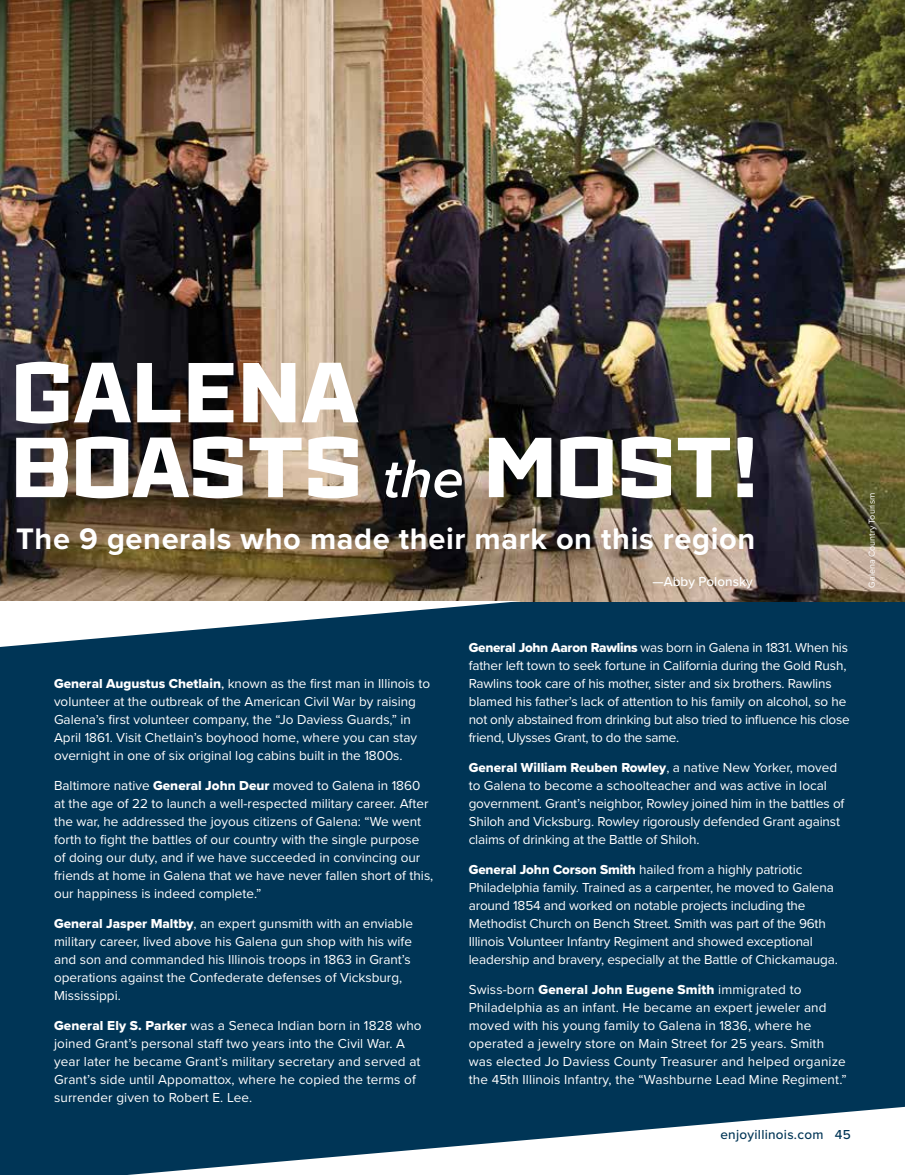
<style>
.page{position:relative;width:905px;height:1175px;background:#fff}
.page>*{position:absolute;margin:0;border:0;box-sizing:border-box;transform-origin:0 0}
.t1{font:800 84.75px/74.7px "Ironstrike";color:#fff}
.t2{font:700 30.75px "Proxima Nova";letter-spacing:.02em;color:#fff}
.t3{font:13.5px/18px "Proxima Nova";color:#fff}
.t4{font:13.5px "Proxima Nova Extrabld";color:#fff}
.t5{font:500 13.5px "Proxima Nova";letter-spacing:.02em;color:#003556}
.t6{font:500 13.5px "Proxima Nova";color:#fff}
.t7{font:9px "Proxima Nova";color:#fff}
.s1{font-family:"Proxima Nova";font-weight:600;font-style:italic;font-size:56.1px}
.s2{font-family:"Proxima Nova Extrabld"}
.s3{font-weight:500}
.s4{font-family:"Proxima Nova"}
</style>
<div class="page">
<div style="left:0;top:587px;width:904px;height:587px;background:#003556"></div>
<img style="left:0;top:0;width:904px;height:601px">
<svg style="left:0;top:0;width:2px;height:68px"></svg>
<svg style="left:0;top:601px;width:522px;height:46px"></svg>
<svg style="left:139px;top:1107px;width:765px;height:67px"></svg>
<h1 class="t1" style="left:12px;top:354px;width:748px">GALENA<br>BOASTS <span class="s1">the</span> MOST!</h1>
<h2 class="t2" style="left:16px;top:515px;width:740px">The 9 generals who made their mark on this region</h2>
<p class="t6" style="left:652px;top:571px;width:102px">—Abby Polonsky</p>
<p class="t7" style="left:865px;top:587px;width:96px;rotate:-90deg">Galena Country Tourism</p>
<p class="t3" style="left:54px;top:674px;width:377px"><span class="s2">General Augustus Chetlain</span><span class="s3">,</span> known as the first man in Illinois to volunteer at the outbreak of the American Civil War by raising Galena’s first volunteer company, the “Jo Daviess Guards,” in April 1861. Visit Chetlain’s boyhood home, where you can stay overnight in one of six original log cabins built in the 1800s.</p>
<p class="t3" style="left:54px;top:776px;width:381px">Baltimore native <span class="s2">General John Deur</span> moved to Galena in 1860 at the age of 22 to launch a well-respected military career. After the war, he addressed the joyous citizens of Galena: “We went forth to fight the battles of our country with the single purpose of doing our duty, and if we have succeeded in convincing our friends at home in Galena that we have never fallen short of this, our happiness is indeed complete.”</p>
<p class="t3" style="left:54px;top:914px;width:360px"><span class="s2">General Jasper Maltby</span>, an expert gunsmith with an enviable military career, lived above his Galena gun shop with his wife and son and commanded his Illinois troops in 1863 in Grant’s operations against the Confederate defenses of Vicksburg, Mississippi.</p>
<p class="t3" style="left:54px;top:1016px;width:369px"><span class="s2">General Ely S. Parker</span> was a Seneca Indian born in 1828 who joined Grant’s personal staff two years into the Civil War. A year later he became Grant’s military secretary and served at Grant’s side until Appomattox, where he copied the terms of surrender given to Robert E. Lee.</p>
<p class="t3" style="left:468px;top:638px;width:382px"><span class="s2">General John Aaron Rawlins</span> was born in Galena in 1831. When his father left town to seek fortune in California during the Gold Rush, Rawlins took care of his mother, sister and six brothers. Rawlins blamed his father’s lack of attention to his family on alcohol, so he not only abstained from drinking but also tried to influence his close friend, Ulysses Grant, to do the same.</p>
<p class="t4" style="left:468px;top:757px;width:370px">General William Reuben Rowley<span class="s4">, a native New Yorker, moved</span></p>
<p class="t3" style="left:468px;top:776px;width:377px">to Galena to become a schoolteacher and was active in local government. Grant’s neighbor, Rowley joined him in the battles of Shiloh and Vicksburg. Rowley rigorously defended Grant against claims of drinking at the Battle of Shiloh.</p>
<p class="t3" style="left:468px;top:860px;width:371px"><span class="s2">General John Corson Smith</span> hailed from a highly patriotic Philadelphia family. Trained as a carpenter, he moved to Galena around 1854 and worked on notable projects including the Methodist Church on Bench Street. Smith was part of the 96th Illinois Volunteer Infantry Regiment and showed exceptional leadership and bravery, especially at the Battle of Chickamauga.</p>
<p class="t3" style="left:468px;top:980px;width:379px">Swiss-born <span class="s2">General John Eugene Smith</span> immigrated to Philadelphia as an infant. He became an expert jeweler and moved with his young family to Galena in 1836, where he operated a jewelry store on Main Street for 25 years. Smith was elected Jo Daviess County Treasurer and helped organize the 45th Illinois Infantry, the “Washburne Lead Mine Regiment.”</p>
<p class="t5" style="left:720px;top:1124px;width:132px">enjoyillinois.com 45</p>
</div>
